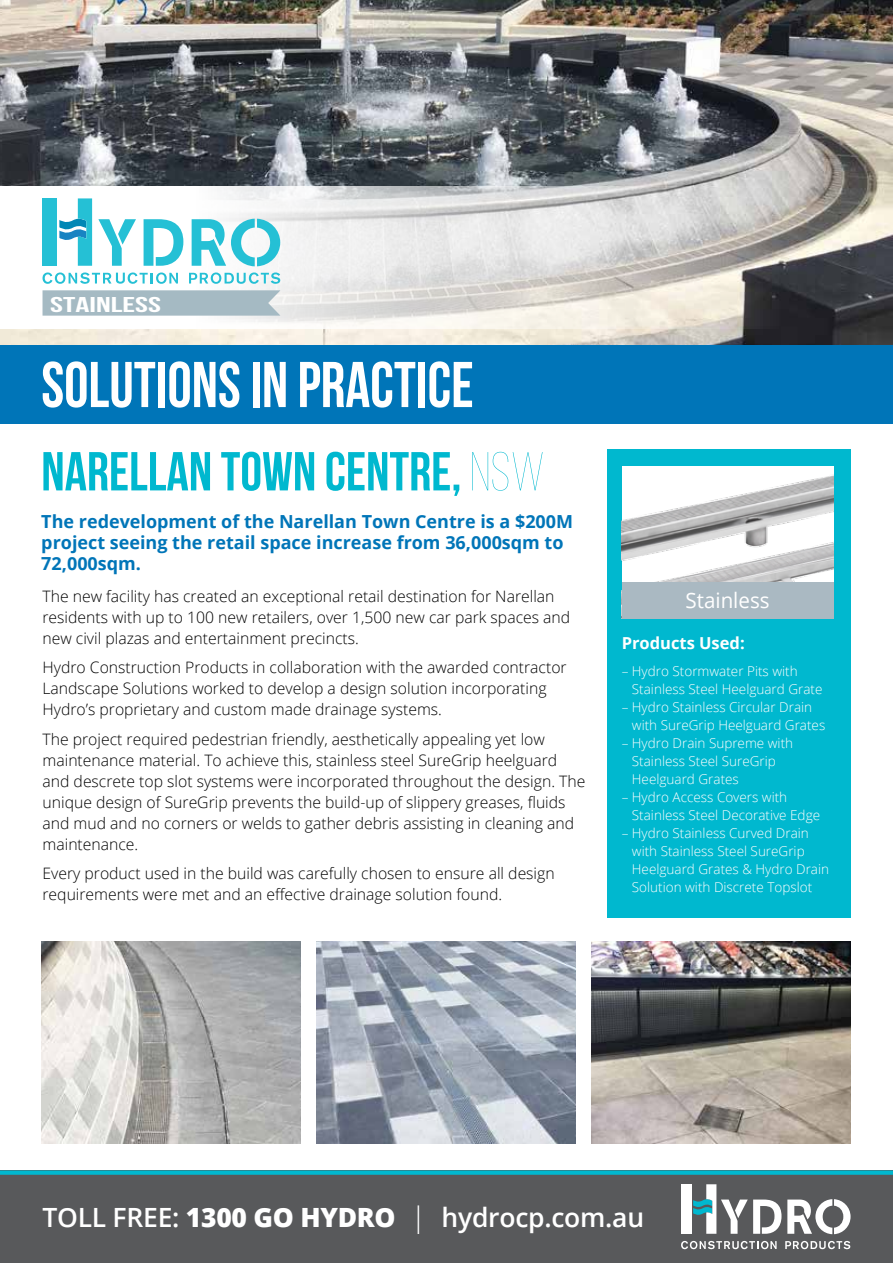
<style>
.page{position:relative;width:893px;height:1263px;background:#fff}
.page>*{position:absolute;margin:0;border:0;box-sizing:border-box;transform-origin:0 0}
.t1{font:64.5px "Bebas Neue";color:#fff;scale:.95 1}
.t2{font:54.75px "Bebas Neue";color:#00b8cf}
.t3{font:600 26.55px "Open Sans";letter-spacing:-.01em;color:#fff}
.t4{font:700 21.45px "Bebas Neue";color:#fff;scale:1.61 1}
.t5{font:21.3px "Open Sans";color:#fff}
.t6{font:700 18px/21px "Open Sans";color:#0075b8}
.t7{font:700 16.5px "Open Sans";color:#fff}
.t8{font:300 15.75px/21px "Open Sans";color:#000}
.t9{font:300 13.5px/18px "Open Sans";color:#fff}
.s1{font-weight:100}
.s2{font-weight:800}
.s3{font-weight:300;font-size:39.75px}
</style>
<div class="page">
<img style="left:0;top:0;width:893px;height:345px">
<div style="left:0;top:345px;width:893px;height:79px;background:#0075b8"></div>
<div style="left:0;top:1170px;width:893px;height:93px;background:#58595b"></div>
<div style="left:681px;top:1184px;width:10px;height:50px;background:#fff"></div>
<svg style="left:681px;top:1241px;width:96px;height:8px"></svg>
<svg style="left:785px;top:1241px;width:65px;height:8px"></svg>
<svg style="left:787px;top:1199px;width:64px;height:35px"></svg>
<svg style="left:693px;top:1184px;width:88px;height:50px"></svg>
<div style="left:0;top:1170px;width:893px;height:5px;background:#00b8cf"></div>
<div style="left:607px;top:449px;width:243px;height:469px;background:#00b8cf"></div>
<img style="left:622px;top:466px;width:211px;height:54px">
<img style="left:622px;top:520px;width:211px;height:62px">
<div style="left:622px;top:582px;width:211px;height:37px;background:#aab9c2"></div>
<svg style="left:0;top:186px;width:778px;height:142px"></svg>
<svg style="left:144px;top:219px;width:39px;height:47px"></svg>
<svg style="left:192px;top:219px;width:88px;height:47px"></svg>
<svg style="left:98px;top:219px;width:38px;height:47px"></svg>
<div style="left:43px;top:198px;width:14px;height:68px;background:#25c0d5"></div>
<svg style="left:59px;top:198px;width:33px;height:68px"></svg>
<svg style="left:43px;top:272px;width:135px;height:12px"></svg>
<svg style="left:189px;top:272px;width:91px;height:12px"></svg>
<svg style="left:43px;top:290px;width:237px;height:26px;background:#a9bcc5"></svg>
<img style="left:41px;top:941px;width:259px;height:203px">
<img style="left:316px;top:941px;width:259px;height:203px">
<img style="left:591px;top:941px;width:259px;height:203px">
<h3 class="t4" style="left:50px;top:292px;width:70px">STAINLESS</h3>
<h1 class="t1" style="left:41px;top:349px;width:457px">SOLUTIONS IN PRACTICE</h1>
<h2 class="t2" style="left:41px;top:441px;width:505px">NARELLAN TOWN CENTRE, <span class="s1">NSW</span></h2>
<p class="t6" style="left:41px;top:511px;width:533px">The redevelopment of the Narellan Town Centre is a $200M project seeing the retail space increase from 36,000sqm to<br>72,000sqm.</p>
<p class="t8" style="left:43px;top:585px;width:529px">The new facility has created an exceptional retail destination for Narellan residents with up to 100 new retailers, over 1,500 new car park spaces and new civil plazas and entertainment precincts.</p>
<p class="t8" style="left:43px;top:657px;width:526px">Hydro Construction Products in collaboration with the awarded contractor<br>Landscape Solutions worked to develop a design solution incorporating<br>Hydro’s proprietary and custom made drainage systems.</p>
<p class="t8" style="left:43px;top:728px;width:544px">The project required pedestrian friendly, aesthetically appealing yet low maintenance material. To achieve this, stainless steel SureGrip heelguard and descrete top slot systems were incorporated throughout the design. The unique design of SureGrip prevents the build-up of slippery greases, fluids and mud and no corners or welds to gather debris assisting in cleaning and maintenance.</p>
<p class="t8" style="left:43px;top:863px;width:514px">Every product used in the build was carefully chosen to ensure all design requirements were met and an effective drainage solution found.</p>
<h3 class="t5" style="left:685px;top:586px;width:86px">Stainless</h3>
<p class="t7" style="left:622px;top:632px;width:125px">Products Used:</p>
<p class="t9" style="left:632px;top:662px;width:192px;text-indent:-10px">– Hydro Stormwater Pits with<br>Stainless Steel Heelguard Grate</p>
<p class="t9" style="left:632px;top:698px;width:195px;text-indent:-10px">– Hydro Stainless Circular Drain with SureGrip Heelguard Grates</p>
<p class="t9" style="left:632px;top:734px;width:163px;text-indent:-10px">– Hydro Drain Supreme with<br>Stainless Steel SureGrip<br>Heelguard Grates</p>
<p class="t9" style="left:632px;top:788px;width:190px;text-indent:-10px">– Hydro Access Covers with<br>Stainless Steel Decorative Edge</p>
<p class="t9" style="left:632px;top:824px;width:199px;text-indent:-10px">– Hydro Stainless Curved Drain with Stainless Steel SureGrip<br>Heelguard Grates &amp; Hydro Drain<br>Solution with Discrete Topslot</p>
<h3 class="t3" style="left:43px;top:1199px;width:603px">TOLL FREE: <span class="s2">1300 GO HYDRO</span> <span class="s3">I</span> hydrocp.com.au</h3>
</div>
